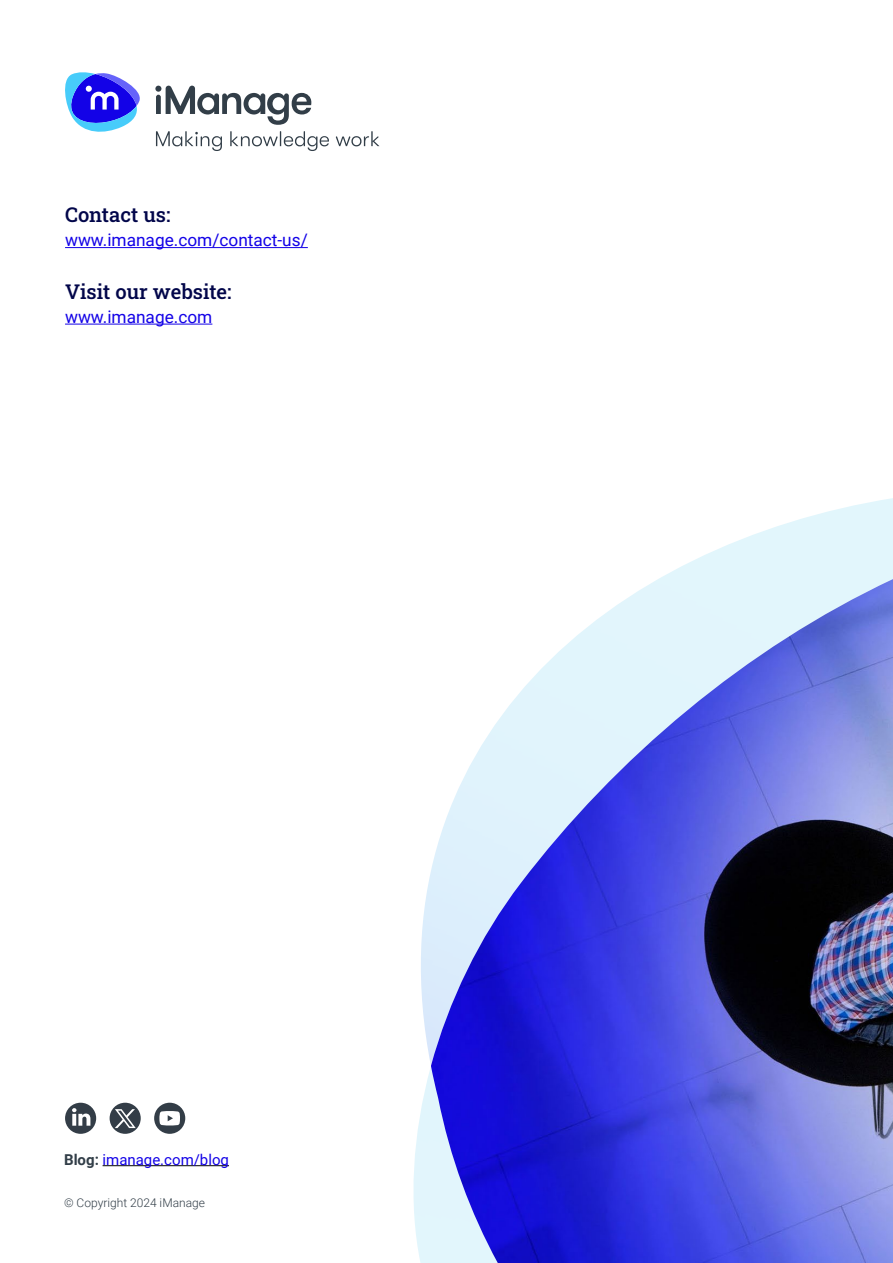
<style>
.page{position:relative;width:893px;height:1263px;background:#fff}
.page>*{position:absolute;margin:0;border:0;box-sizing:border-box;transform-origin:0 0}
.t1{font:500 20.25px "Roboto Slab";color:#02064a}
.t2{font:17.25px "Roboto";color:#1302e7}
.t3{font:15px "Roboto";color:#1302e7}
.t4{font:300 12px "Roboto";color:#323e48}
.s1{font-weight:700;color:#323e48}
</style>
<div class="page">
<hr style="left:65px;top:247px;width:243px;height:1px;background:#1302e7">
<hr style="left:65px;top:324px;width:147px;height:1px;background:#1302e7">
<svg style="left:65px;top:72px;width:75px;height:60px"></svg>
<svg style="left:156px;top:131px;width:223px;height:20px"></svg>
<svg style="left:155px;top:86px;width:156px;height:39px"></svg>
<hr style="left:103px;top:1165px;width:126px;height:1px;background:#000">
<svg style="left:65px;top:1103px;width:31px;height:31px"></svg>
<div style="left:110px;top:1103px;width:31px;height:31px;background:#333d47;border-radius:50%"></div>
<svg style="left:154px;top:1103px;width:31px;height:31px"></svg>
<svg style="left:115px;top:1109px;width:21px;height:19px"></svg>
<img style="left:421px;top:498px;width:472px;height:567px">
<img style="left:413px;top:1067px;width:18px;height:196px">
<img style="left:431px;top:579px;width:462px;height:684px">
<p class="t1" style="left:65px;top:201px;width:107px">Contact us:</p>
<p class="t2" style="left:65px;top:228px;width:244px">www.imanage.com/contact-us/</p>
<p class="t1" style="left:65px;top:278px;width:168px">Visit our website:</p>
<p class="t2" style="left:65px;top:305px;width:149px">www.imanage.com</p>
<p class="t3" style="left:64px;top:1149px;width:166px"><span class="s1">Blog:</span> imanage.com/blog</p>
<p class="t4" style="left:64px;top:1194px;width:142px">© Copyright 2024 iManage</p>
</div>
